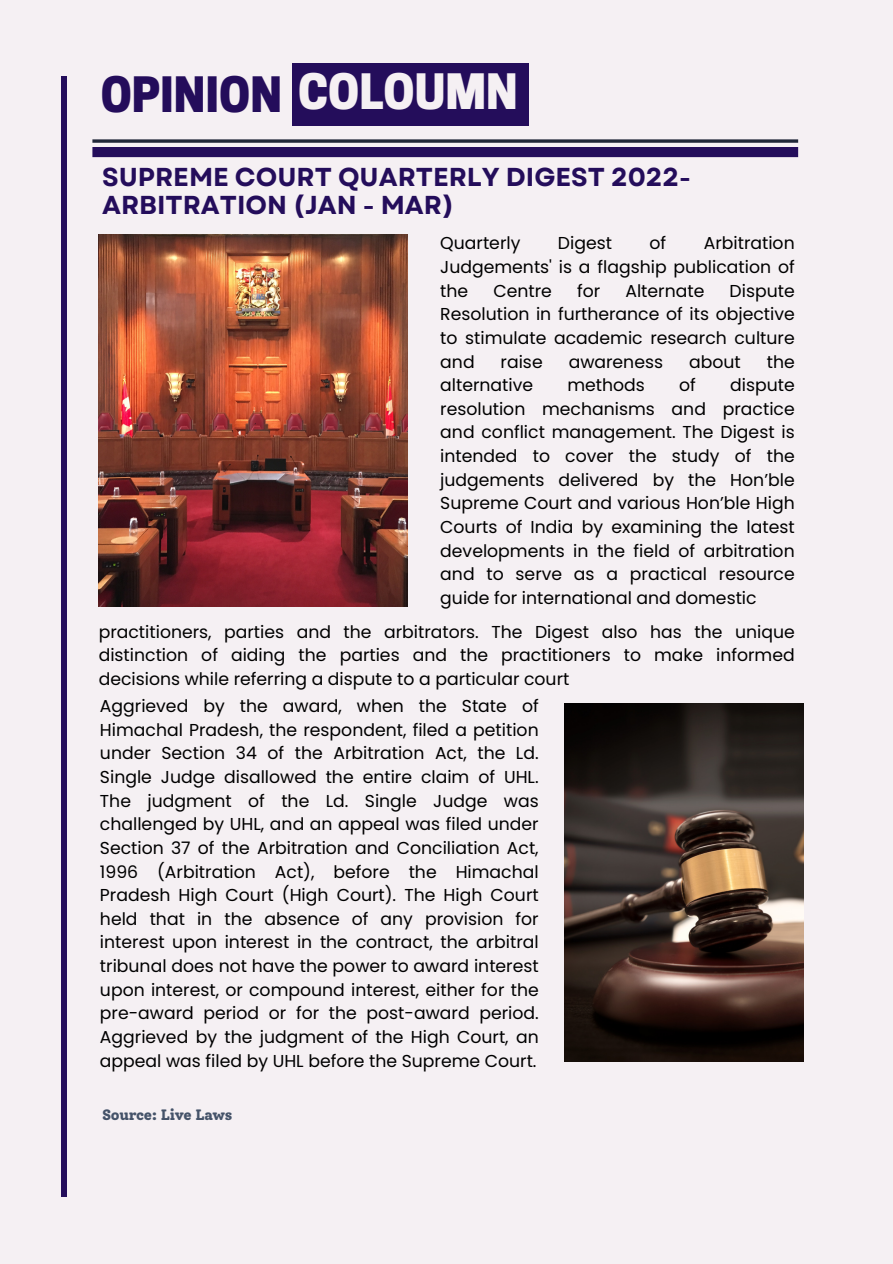
<style>
.page{position:relative;width:893px;height:1264px;background:#fff}
.page>*{position:absolute;margin:0;border:0;box-sizing:border-box;transform-origin:0 0}
.t1{font:800 45.75px "Cooper Hewitt";color:#240d5b}
.t2{font:800 45.75px "Cooper Hewitt";color:#f5f0f3}
.t3{font:700 25.95px/28.2px "Garet";color:#240d5b}
.t4{font:17.25px/23.7px "Poppins";color:#000;text-align:justify}
.t5{font:800 15px "Solway";letter-spacing:-.025em;color:#455369}
</style>
<div class="page">
<div style="left:0;top:0;width:892px;height:1263px;background:#f5f0f3"></div>
<svg style="left:92px;top:139px;width:706px;height:4px;background:#404554"></svg>
<div style="left:92px;top:147px;width:706px;height:10px;background:#240d5b"></div>
<div style="left:61px;top:77px;width:6px;height:1120px;background:#240d5b"></div>
<div style="left:292px;top:64px;width:237px;height:62px;background:#240d5b"></div>
<img style="left:99px;top:234px;width:308px;height:372px">
<img style="left:564px;top:703px;width:239px;height:358px">
<p class="t1" style="left:101px;top:78px;width:183px">OPINION</p>
<p class="t2" style="left:298px;top:75px;width:221px">COLOUMN</p>
<p class="t3" style="left:102px;top:162px;width:590px">SUPREME COURT QUARTERLY DIGEST 2022-<br>ARBITRATION (JAN - MAR)</p>
<p class="t4" style="left:440px;top:231px;width:82px">Quarterly</p>
<p class="t4" style="left:558px;top:231px;width:56px">Digest</p>
<p class="t4" style="left:649px;top:231px;width:18px">of</p>
<p class="t4" style="left:440px;top:231px;width:356px;text-indent:263px">Arbitration Judgements' is a flagship publication of the</p>
<p class="t4" style="left:493px;top:279px;width:60px">Centre</p>
<p class="t4" style="left:577px;top:279px;width:25px">for</p>
<p class="t4" style="left:625px;top:279px;width:80px">Alternate</p>
<p class="t4" style="left:440px;top:279px;width:356px;text-indent:289px">Dispute Resolution in furtherance of its objective to stimulate academic research culture and</p>
<p class="t4" style="left:500px;top:350px;width:44px">raise</p>
<p class="t4" style="left:568px;top:350px;width:96px">awareness</p>
<p class="t4" style="left:689px;top:350px;width:53px">about</p>
<p class="t4" style="left:766px;top:350px;width:30px">the</p>
<p class="t4" style="left:440px;top:373px;width:94px">alternative</p>
<p class="t4" style="left:567px;top:373px;width:79px">methods</p>
<p class="t4" style="left:679px;top:373px;width:18px">of</p>
<p class="t4" style="left:440px;top:373px;width:356px;text-indent:290px">dispute resolution mechanisms and practice and conflict management. The Digest is intended to cover the study of the judgements delivered by the Hon’ble Supreme Court and various Hon’ble High Courts of India by examining the latest developments in the field of arbitration and to serve as a practical resource guide for international and domestic</p>
<p class="t4" style="left:99px;top:619px;width:697px">practitioners, parties and the arbitrators. The Digest also has the unique distinction of aiding the parties and the practitioners to make informed decisions while referring a dispute to a particular court</p>
<p class="t4" style="left:100px;top:694px;width:440px">Aggrieved by the award, when the State of Himachal Pradesh, the respondent, filed a petition under Section 34 of the Arbitration Act, the Ld.<br>Single Judge disallowed the entire claim of UHL.<br>The judgment of the Ld. Single Judge was challenged by UHL, and an appeal was filed under Section 37 of the Arbitration and Conciliation Act, 1996 (Arbitration Act), before the Himachal Pradesh High Court (High Court). The High Court held that in the absence of any provision for interest upon interest in the contract, the arbitral tribunal does not have the power to award interest upon interest, or compound interest, either for the pre-award period or for the post-award period.<br>Aggrieved by the judgment of the High Court, an appeal was filed by UHL before the Supreme Court.</p>
<p class="t5" style="left:102px;top:1105px;width:132px">Source: Live Laws</p>
</div>
